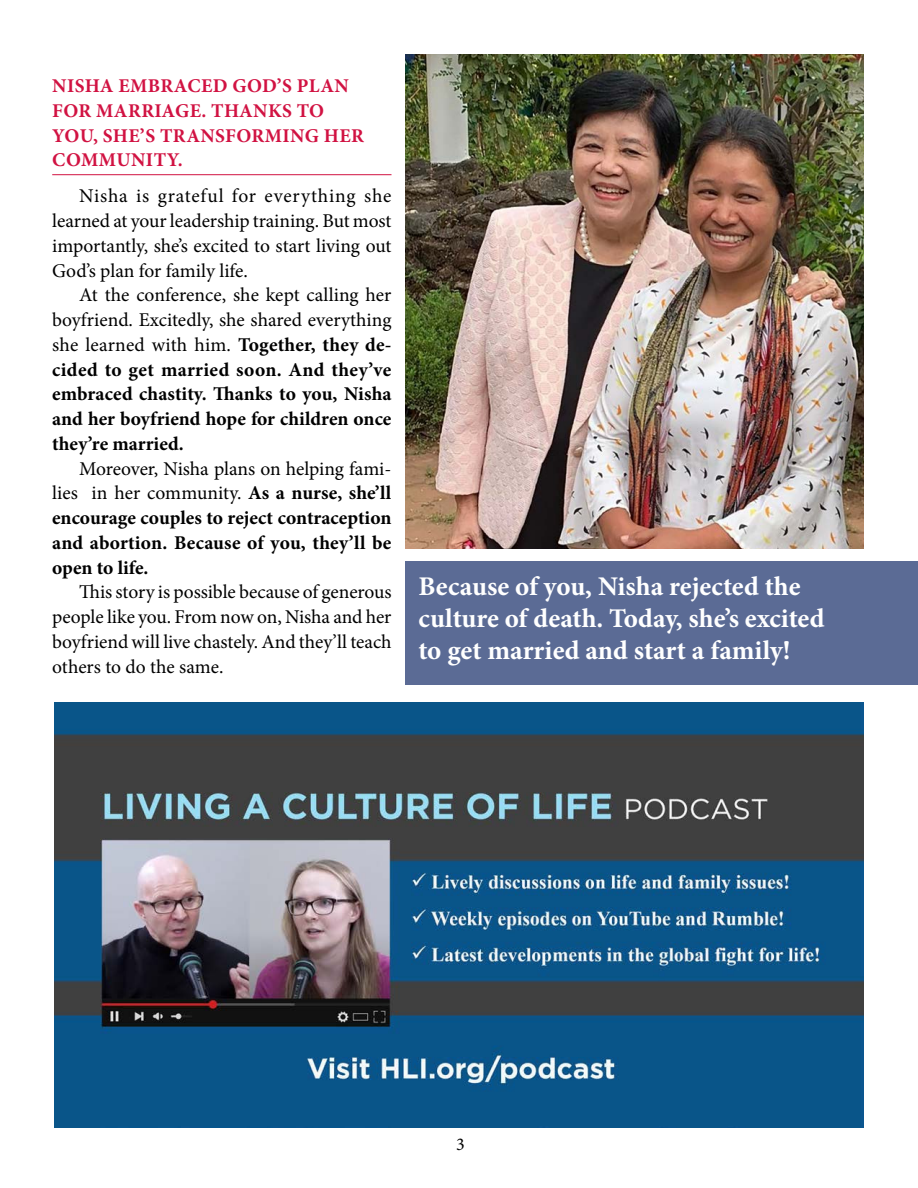
<style>
.page{position:relative;width:918px;height:1188px;background:#fff}
.page>*{position:absolute;margin:0;border:0;box-sizing:border-box;transform-origin:0 0}
.t1{font:700 27px/32.4px "Minion Pro";color:#fff}
.t2{font:700 19.5px/24.8px "Minion Pro";color:#000;text-align:justify}
.t3{font:19.5px/24.8px "Minion Pro";letter-spacing:-.005em;color:#000;text-align:justify}
.t4{font:700 19.5px/24.8px "Minion Pro";letter-spacing:.02em;color:#d11242}
.t5{font:18px "Minion Pro";color:#000}
.s1{font-weight:400}
</style>
<div class="page">
<hr style="left:52px;top:174px;width:340px;height:1px;background:#d11242">
<img style="left:405px;top:54px;width:459px;height:495px">
<img style="left:54px;top:702px;width:810px;height:425px">
<div style="left:405px;top:561px;width:513px;height:124px;background:#5b6b95"></div>
<p class="t4" style="left:52px;top:75px;width:313px">NISHA EMBRACED GOD’S PLAN<br>FOR MARRIAGE. THANKS TO<br>YOU, SHE’S TRANSFORMING HER<br>COMMUNITY.</p>
<p class="t3" style="left:52px;top:186px;width:341px;text-indent:27px">Nisha is grateful for everything she learned at your leadership training. But most importantly, she’s excited to start living out God’s plan for family life.</p>
<p class="t2" style="left:52px;top:285px;width:341px;text-indent:27px"><span class="s1">At the conference, she kept calling her boyfriend. Excitedly, she shared everything she learned with him.</span> Together, they de&shy;cided to get married soon. And they’ve embraced chastity. Thanks to you, Nisha and her boyfriend hope for children once they’re married.</p>
<p class="t2" style="left:52px;top:458px;width:341px;text-indent:27px"><span class="s1">Moreover, Nisha plans on helping fami&shy;lies in her community.</span> As a nurse, she’ll encourage couples to reject contraception and abortion. Because of you, they’ll be open to life.</p>
<p class="t3" style="left:52px;top:582px;width:341px;text-indent:27px">This story is possible because of generous people like you. From now on, Nisha and her boyfriend will live chastely. And they’ll teach others to do the same.</p>
<h1 class="t1" style="left:418px;top:572px;width:407px">Because of you, Nisha rejected the culture of death. Today, she’s excited to get married and start a family!</h1>
<p class="t5" style="left:456px;top:1137px;width:10px">3</p>
</div>
